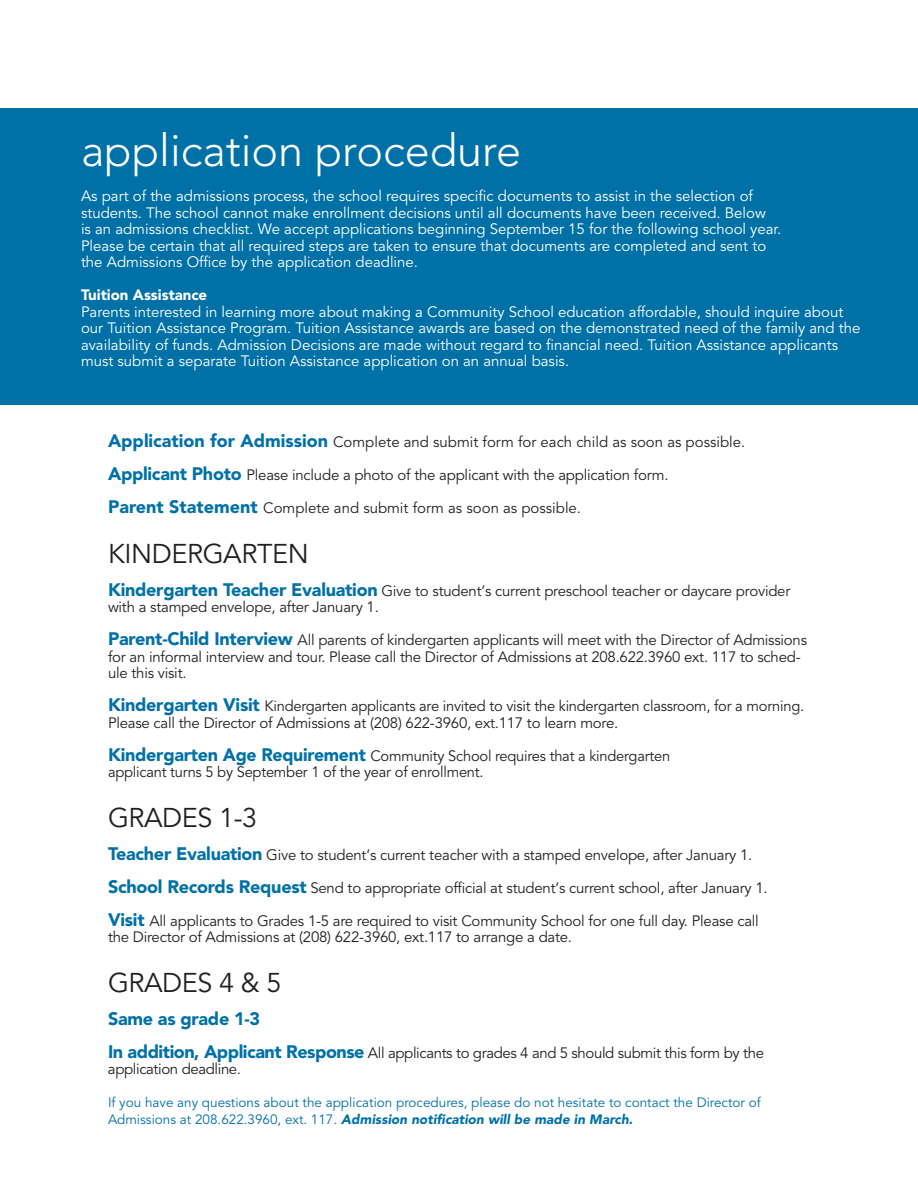
<style>
.page{position:relative;width:918px;height:1188px;background:#fff}
.page>*{position:absolute;margin:0;border:0;box-sizing:border-box;transform-origin:0 0}
.t1{font:300 45px "Avenir";color:#fff}
.t2{font:27px "Avenir";letter-spacing:-.015em;color:#231f20}
.t3{font:900 18px "Avenir";letter-spacing:-.015em;color:#0071a7}
.t4{font:15px/16.5px "Avenir";letter-spacing:-.015em;color:#231f20}
.t5{font:15px/16.5px "Avenir";color:#fff}
.t6{font:900 15px "Avenir";color:#fff}
.t7{font:13.5px/16.5px "Avenir";color:#0071a7}
.s1{font-weight:900;font-size:18px;color:#0071a7}
.s2{font-weight:900;font-style:italic}
</style>
<div class="page">
<div style="left:0;top:108px;width:918px;height:297px;background:#0071a7"></div>
<h1 class="t1" style="left:81px;top:132px;width:442px">application procedure</h1>
<p class="t5" style="left:81px;top:189px;width:702px">As part of the admissions process, the school requires specific documents to assist in the selection of students. The school cannot make enrollment decisions until all documents have been received. Below<br>is an admissions checklist. We accept applications beginning September 15 for the following school year.<br>Please be certain that all required steps are taken to ensure that documents are completed and sent to the Admissions Office by the application deadline.</p>
<p class="t6" style="left:81px;top:289px;width:128px">Tuition Assistance</p>
<p class="t5" style="left:81px;top:304px;width:781px">Parents interested in learning more about making a Community School education affordable, should inquire about our Tuition Assistance Program. Tuition Assistance awards are based on the demonstrated need of the family and the availability of funds. Admission Decisions are made without regard to financial need. Tuition Assistance applicants must submit a separate Tuition Assistance application on an annual basis.</p>
<p class="t4" style="left:108px;top:435px;width:639px"><span class="s1">Application for Admission</span> Complete and submit form for each child as soon as possible.</p>
<p class="t4" style="left:108px;top:468px;width:562px"><span class="s1">Applicant Photo</span> Please include a photo of the applicant with the application form.</p>
<p class="t4" style="left:108px;top:501px;width:475px"><span class="s1">Parent Statement</span> Complete and submit form as soon as possible.</p>
<h2 class="t2" style="left:108px;top:542px;width:202px">KINDERGARTEN</h2>
<p class="t4" style="left:108px;top:583px;width:684px"><span class="s1">Kindergarten Teacher Evaluation</span> Give to student’s current preschool teacher or daycare provider with a stamped envelope, after January 1.</p>
<p class="t4" style="left:108px;top:633px;width:701px"><span class="s1">Parent-Child Interview</span> All parents of kindergarten applicants will meet with the Director of Admissions for an informal interview and tour. Please call the Director of Admissions at 208.622.3960 ext. 117 to sched&shy;ule this visit.</p>
<p class="t4" style="left:108px;top:699px;width:698px"><span class="s1">Kindergarten Visit</span> Kindergarten applicants are invited to visit the kindergarten classroom, for a morning.<br>Please call the Director of Admissions at (208) 622-3960, ext.117 to learn more.</p>
<p class="t4" style="left:108px;top:748px;width:564px"><span class="s1">Kindergarten Age Requirement</span> Community School requires that a kindergarten applicant turns 5 by September 1 of the year of enrollment.</p>
<h2 class="t2" style="left:108px;top:806px;width:151px">GRADES 1-3</h2>
<p class="t4" style="left:108px;top:847px;width:646px"><span class="s1">Teacher Evaluation</span> Give to student’s current teacher with a stamped envelope, after January 1.</p>
<p class="t4" style="left:108px;top:880px;width:661px"><span class="s1">School Records Request</span> Send to appropriate official at student’s current school, after January 1.</p>
<p class="t4" style="left:108px;top:913px;width:652px"><span class="s1">Visit</span> All applicants to Grades 1-5 are required to visit Community School for one full day. Please call the Director of Admissions at (208) 622-3960, ext.117 to arrange a date.</p>
<h2 class="t2" style="left:108px;top:971px;width:175px">GRADES 4 &amp; 5</h2>
<p class="t3" style="left:108px;top:1011px;width:154px">Same as grade 1-3</p>
<p class="t4" style="left:108px;top:1045px;width:658px"><span class="s1">In addition, Applicant Response</span> All applicants to grades 4 and 5 should submit this form by the application deadline.</p>
<p class="t7" style="left:108px;top:1095px;width:654px">If you have any questions about the application procedures, please do not hesitate to contact the Director of<br>Admissions at 208.622.3960, ext. 117. <span class="s2">Admission notification will be made in March.</span></p>
</div>
